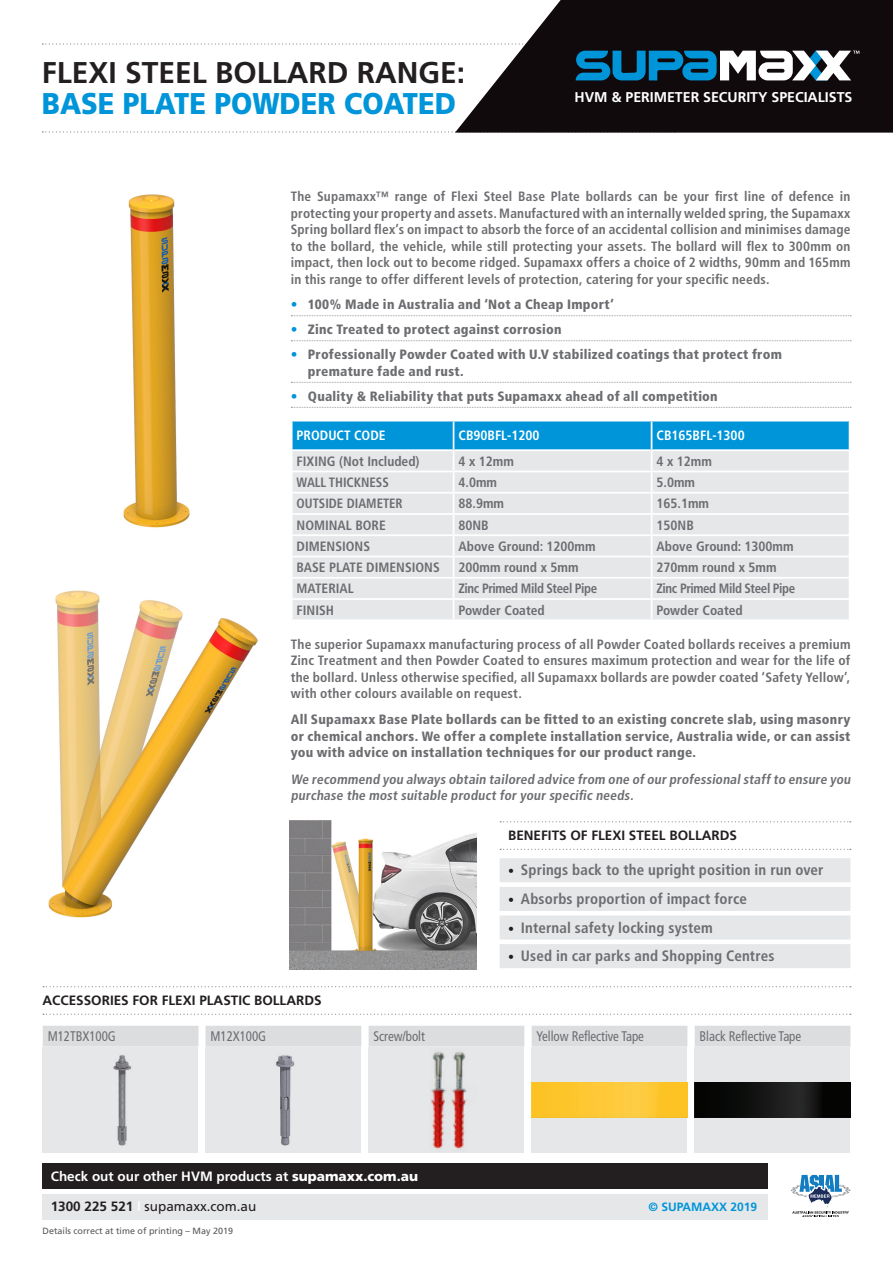
<style>
.page{position:relative;width:893px;height:1263px;background:#fff}
.page>*{position:absolute;margin:0;border:0;box-sizing:border-box;transform-origin:0 0}
.Section_header{font:700 30px/31.5px "Frutiger";color:#231f20}
.t1{font:700 condensed 15px "Frutiger";letter-spacing:.01em;color:#6c6d70}
.t2{font:700 14.25px "Frutiger";color:#fff}
.Body{font:condensed 13.95px "Frutiger";letter-spacing:-.005em;color:#6c6d70;scale:.93 1}
.Body-2{font:700 condensed 13.5px/16.5px "Frutiger";color:#6c6d70;text-align:justify}
.Body-3{font:900 condensed 13.5px/16.5px "Frutiger";letter-spacing:.02em;color:#6c6d70}
.additional_heads{font:700 13.5px "Frutiger";color:#231f20}
.Body-4{font:700 condensed 13.5px "Frutiger";letter-spacing:-.03em;color:#6c6d70;scale:.96 1}
.t3{font:700 13.5px "Frutiger";color:#fff}
.t4{font:700 condensed 13.5px "Frutiger";color:#fff}
.t5{font:13.5px "Frutiger";color:#231f20}
.Body-5{font:700 condensed 13.5px "Frutiger";color:#6c6d70;scale:.95 1}
.Body-6{font:700 condensed 13.5px "Frutiger";color:#6c6d70;scale:.96 1}
.t6{font:700 12px "Frutiger";color:#0095d9}
.additional_heads-2{font:9px "Frutiger";color:#57585a}
.s1{font-weight:900;color:#0095d9}
.s2{font-weight:700;color:#0095d9}
.s3{font-stretch:normal;font-size:12px;color:#231f20}
.s4{font-weight:900}
.s5{font-weight:700}
.s6{color:#fff}
</style>
<div class="page">
<svg style="left:42px;top:43px;width:411px;height:2px"></svg>
<svg style="left:42px;top:131px;width:411px;height:2px"></svg>
<div style="left:43px;top:1194px;width:725px;height:26px;background:#e6e7e9"></div>
<div style="left:43px;top:1163px;width:725px;height:25px;background:#231f20"></div>
<svg style="left:791px;top:1175px;width:59px;height:41px"></svg>
<img style="left:48px;top:590px;width:210px;height:328px">
<svg style="left:291px;top:315px;width:560px;height:1px"></svg>
<svg style="left:291px;top:340px;width:560px;height:1px"></svg>
<svg style="left:291px;top:382px;width:560px;height:1px"></svg>
<svg style="left:291px;top:407px;width:560px;height:1px"></svg>
<svg style="left:455px;top:0;width:438px;height:133px;background:#332d2f"></svg>
<svg style="left:576px;top:51px;width:283px;height:29px"></svg>
<svg style="left:291px;top:421px;width:559px;height:198px;background:#c8dde8"></svg>
<img style="left:123px;top:194px;width:67px;height:334px">
<img style="left:289px;top:820px;width:187px;height:149px">
<svg style="left:500px;top:821px;width:351px;height:1px"></svg>
<svg style="left:500px;top:849px;width:351px;height:1px"></svg>
<div style="left:500px;top:858px;width:350px;height:24px;background:#e6e7e9"></div>
<div style="left:500px;top:887px;width:350px;height:24px;background:#e6e7e9"></div>
<div style="left:500px;top:915px;width:350px;height:24px;background:#e6e7e9"></div>
<div style="left:500px;top:944px;width:350px;height:24px;background:#e6e7e9"></div>
<svg style="left:43px;top:986px;width:808px;height:1px"></svg>
<svg style="left:43px;top:1014px;width:808px;height:1px"></svg>
<div style="left:369px;top:1026px;width:155px;height:21px;background:#dcdddf"></div>
<div style="left:368px;top:1047px;width:156px;height:106px;background:#e6e7e9"></div>
<img style="left:430px;top:1051px;width:37px;height:100px">
<div style="left:532px;top:1026px;width:155px;height:21px;background:#dcdddf"></div>
<div style="left:531px;top:1047px;width:156px;height:106px;background:#e6e7e9"></div>
<img style="left:531px;top:1083px;width:156px;height:34px">
<div style="left:695px;top:1026px;width:155px;height:21px;background:#dcdddf"></div>
<div style="left:694px;top:1047px;width:156px;height:106px;background:#e6e7e9"></div>
<img style="left:694px;top:1083px;width:156px;height:34px">
<div style="left:206px;top:1026px;width:155px;height:21px;background:#dcdddf"></div>
<div style="left:206px;top:1047px;width:155px;height:106px;background:#e6e7e9"></div>
<img style="left:276px;top:1055px;width:19px;height:91px">
<div style="left:43px;top:1026px;width:155px;height:21px;background:#dcdddf"></div>
<div style="left:43px;top:1047px;width:155px;height:106px;background:#e6e7e9"></div>
<img style="left:113px;top:1055px;width:18px;height:91px">
<p class="Section_header" style="left:42px;top:56px;width:425px">FLEXI STEEL BOLLARD RANGE:<br><span class="s1">BASE PLATE POWDER COATED</span></p>
<p class="t2" style="left:574px;top:89px;width:279px">HVM &amp; PERIMETER SECURITY SPECIALISTS</p>
<p class="Body-2" style="left:291px;top:189px;width:561px">The Supamaxx™ range of Flexi Steel Base Plate bollards can be your first line of defence in protecting your property and assets. Manufactured with an internally welded spring, the Supamaxx Spring bollard flex’s on impact to absorb the force of an accidental collision and minimises damage to the bollard, the vehicle, while still protecting your assets. The bollard will flex to 300mm on impact, then lock out to become ridged. Supamaxx offers a choice of 2 widths, 90mm and 165mm in this range to offer different levels of protection, catering for your specific needs.</p>
<p class="Body-3" style="left:291px;top:296px;width:325px"><span class="s2">•</span> 100% Made in Australia and ‘Not a Cheap Import’</p>
<p class="Body-3" style="left:291px;top:321px;width:272px"><span class="s2">•</span> Zinc Treated to protect against corrosion</p>
<p class="Body-3" style="left:308px;top:346px;width:476px;text-indent:-17px"><span class="s2">•</span> Professionally Powder Coated with U.V stabilized coatings that protect from premature fade and rust.</p>
<p class="Body-3" style="left:291px;top:388px;width:428px"><span class="s2">•</span> Quality &amp; Reliability that puts Supamaxx ahead of all competition</p>
<p class="t4" style="left:297px;top:428px;width:91px">PRODUCT CODE</p>
<p class="t4" style="left:458px;top:428px;width:83px">CB90BFL-1200</p>
<p class="t4" style="left:656px;top:428px;width:90px">CB165BFL-1300</p>
<p class="Body-2" style="left:297px;top:453px;width:125px">FIXING (Not Included)</p>
<p class="Body-2" style="left:458px;top:453px;width:57px">4 x 12mm</p>
<p class="Body-2" style="left:656px;top:453px;width:57px">4 x 12mm</p>
<p class="Body-6" style="left:297px;top:474px;width:98px">WALL THICKNESS</p>
<p class="Body-2" style="left:458px;top:474px;width:40px">4.0mm</p>
<p class="Body-2" style="left:656px;top:474px;width:40px">5.0mm</p>
<p class="Body-5" style="left:297px;top:496px;width:113px">OUTSIDE DIAMETER</p>
<p class="Body-2" style="left:458px;top:495px;width:47px">88.9mm</p>
<p class="Body-2" style="left:656px;top:495px;width:54px">165.1mm</p>
<p class="Body-2" style="left:297px;top:517px;width:91px">NOMINAL BORE</p>
<p class="Body-2" style="left:458px;top:517px;width:32px">80NB</p>
<p class="Body-2" style="left:656px;top:517px;width:39px">150NB</p>
<p class="Body-2" style="left:297px;top:538px;width:75px">DIMENSIONS</p>
<p class="Body-2" style="left:458px;top:538px;width:138px">Above Ground: 1200mm</p>
<p class="Body-2" style="left:656px;top:538px;width:138px">Above Ground: 1300mm</p>
<p class="Body-2" style="left:297px;top:559px;width:145px">BASE PLATE DIMENSIONS</p>
<p class="Body-2" style="left:458px;top:559px;width:122px">200mm round x 5mm</p>
<p class="Body-2" style="left:656px;top:559px;width:122px">270mm round x 5mm</p>
<p class="Body-2" style="left:297px;top:581px;width:59px">MATERIAL</p>
<p class="Body-4" style="left:458px;top:581px;width:146px">Zinc Primed Mild Steel Pipe</p>
<p class="Body-4" style="left:656px;top:581px;width:146px">Zinc Primed Mild Steel Pipe</p>
<p class="Body-2" style="left:297px;top:602px;width:39px">FINISH</p>
<p class="Body-2" style="left:458px;top:602px;width:88px">Powder Coated</p>
<p class="Body-2" style="left:656px;top:602px;width:88px">Powder Coated</p>
<p class="Body-2" style="left:291px;top:636px;width:561px">The superior Supamaxx manufacturing process of all Powder Coated bollards receives a premium Zinc Treatment and then Powder Coated to ensures maximum protection and wear for the life of the bollard. Unless otherwise specified, all Supamaxx bollards are powder coated ‘Safety Yellow’, with other colours available on request.</p>
<p class="Body-3" style="left:291px;top:711px;width:561px;text-align:justify">All Supamaxx Base Plate bollards can be fitted to an existing concrete slab, using masonry or chemical anchors. We offer a complete installation service, Australia wide, or can assist you with advice on installation techniques for our product range.</p>
<p class="Body-2" style="left:291px;top:771px;width:563px">We recommend you always obtain tailored advice from one of our professionalstaff to ensure you purchase the most suitable product for your specific needs.</p>
<p class="additional_heads" style="left:508px;top:828px;width:230px">BENEFITS OF FLEXI STEEL BOLLARDS</p>
<p class="t1" style="left:508px;top:861px;width:317px"><span class="s3">•</span> Springs back to the upright position in run over</p>
<p class="t1" style="left:508px;top:890px;width:240px"><span class="s3">•</span> Absorbs proportion of impact force</p>
<p class="t1" style="left:508px;top:918px;width:206px"><span class="s3">•</span> Internal safety locking system</p>
<p class="t1" style="left:508px;top:947px;width:268px"><span class="s3">•</span> Used in car parks and Shopping Centres</p>
<p class="additional_heads" style="left:43px;top:992px;width:281px">ACCESSORIES FOR FLEXI PLASTIC BOLLARDS</p>
<p class="Body" style="left:48px;top:1027px;width:75px">M12TBX100G</p>
<p class="Body" style="left:210px;top:1027px;width:61px">M12X100G</p>
<p class="Body" style="left:374px;top:1027px;width:57px">Screw/bolt</p>
<p class="Body" style="left:537px;top:1027px;width:117px">Yellow Reflective Tape</p>
<p class="Body" style="left:700px;top:1027px;width:111px">Black Reflective Tape</p>
<p class="t3" style="left:51px;top:1168px;width:369px">Check out our other HVM products at <span class="s4">supamaxx.com.au</span></p>
<p class="t5" style="left:51px;top:1199px;width:207px"><span class="s5">1300 225 521</span> <span class="s6">l</span> supamaxx.com.au</p>
<p class="t6" style="left:648px;top:1200px;width:110px">© SUPAMAXX 2019</p>
<p class="additional_heads-2" style="left:43px;top:1225px;width:192px">Details correct at time of printing – May 2019</p>
</div>
